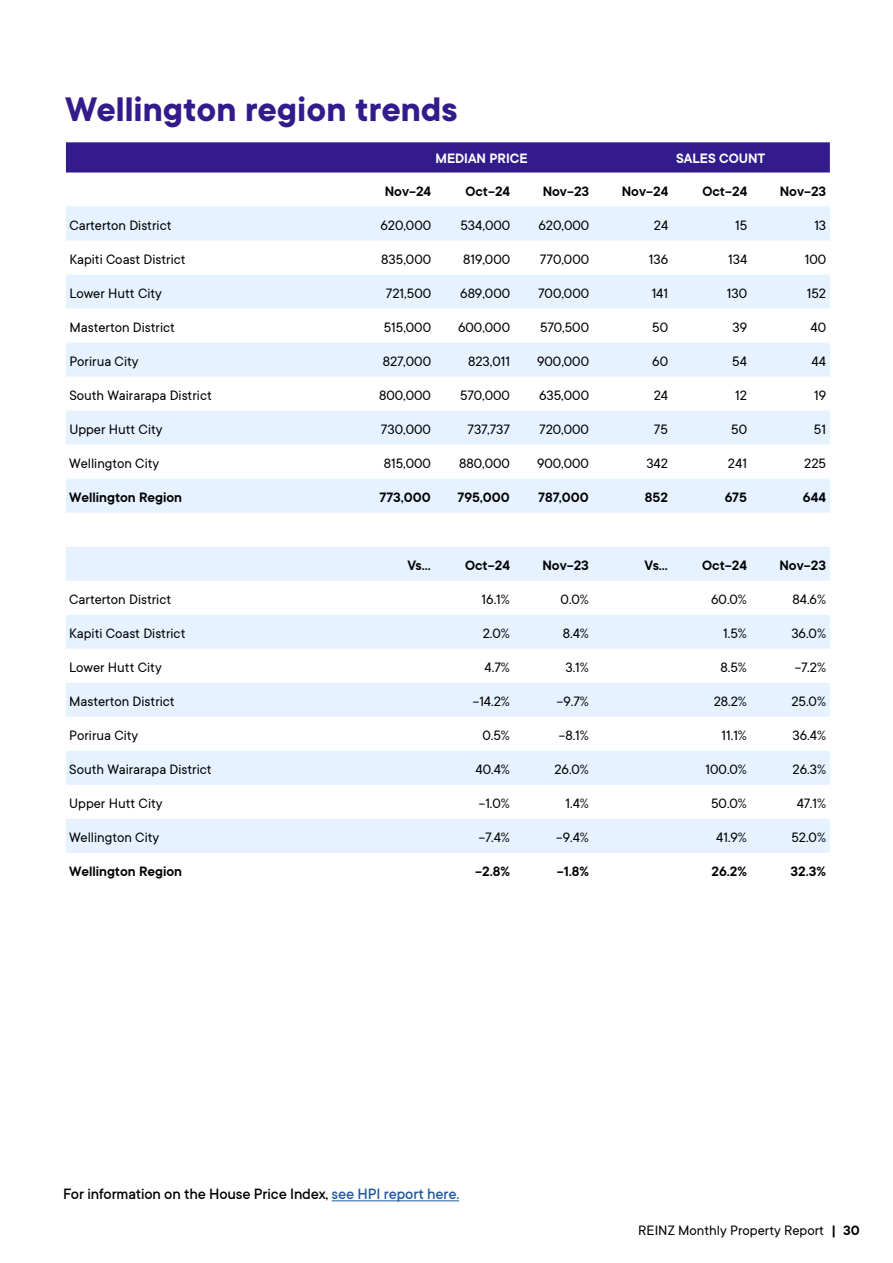
<style>
.page{position:relative;width:893px;height:1263px;background:#fff}
.page>*{position:absolute;margin:0;border:0;box-sizing:border-box;transform-origin:0 0}
.t1{font:700 37.5px "TT Commons";color:#331b8c}
.t2{font:500 16.5px "TT Commons";letter-spacing:-.01em;color:#000}
.t3{font:15px "TT Commons";color:#000}
.t4{font:600 15px "TT Commons";color:#000}
.t5{font:600 15px "TT Commons";color:#fff}
.s1{color:#22599b}
.s2{font-weight:600}
</style>
<div class="page">
<hr style="left:332px;top:1200px;width:127px;height:1px;background:#22599b">
<div style="left:66px;top:142px;width:764px;height:30px;background:#331b8c"></div>
<svg style="left:66px;top:207px;width:764px;height:646px;fill:#e6f2ff"></svg>
<h1 class="t1" style="left:65px;top:88px;width:394px">Wellington region trends</h1>
<p class="t5" style="left:435px;top:150px;width:94px">MEDIAN PRICE</p>
<p class="t5" style="left:676px;top:150px;width:91px">SALES COUNT</p>
<p class="t4" style="left:385px;top:183px;width:48px">Nov-24</p>
<p class="t4" style="left:465px;top:183px;width:46px">Oct-24</p>
<p class="t4" style="left:543px;top:183px;width:48px">Nov-23</p>
<p class="t4" style="left:622px;top:183px;width:48px">Nov-24</p>
<p class="t4" style="left:702px;top:183px;width:46px">Oct-24</p>
<p class="t4" style="left:780px;top:183px;width:48px">Nov-23</p>
<p class="t3" style="left:70px;top:217px;width:103px">Carterton District</p>
<p class="t3" style="left:380px;top:217px;width:52px">620,000</p>
<p class="t3" style="left:460px;top:217px;width:51px">534,000</p>
<p class="t3" style="left:538px;top:217px;width:52px">620,000</p>
<p class="t3" style="left:654px;top:217px;width:16px">24</p>
<p class="t3" style="left:735px;top:217px;width:14px">15</p>
<p class="t3" style="left:814px;top:217px;width:13px">13</p>
<p class="t3" style="left:69px;top:251px;width:118px">Kapiti Coast District</p>
<p class="t3" style="left:381px;top:251px;width:51px">835,000</p>
<p class="t3" style="left:463px;top:251px;width:49px">819,000</p>
<p class="t3" style="left:540px;top:251px;width:51px">770,000</p>
<p class="t3" style="left:649px;top:251px;width:21px">136</p>
<p class="t3" style="left:728px;top:251px;width:21px">134</p>
<p class="t3" style="left:805px;top:251px;width:23px">100</p>
<p class="t3" style="left:69px;top:285px;width:94px">Lower Hutt City</p>
<p class="t3" style="left:386px;top:285px;width:47px">721,500</p>
<p class="t3" style="left:460px;top:285px;width:51px">689,000</p>
<p class="t3" style="left:538px;top:285px;width:52px">700,000</p>
<p class="t3" style="left:652px;top:285px;width:18px">141</p>
<p class="t3" style="left:727px;top:285px;width:22px">130</p>
<p class="t3" style="left:807px;top:285px;width:21px">152</p>
<p class="t3" style="left:69px;top:319px;width:107px">Masterton District</p>
<p class="t3" style="left:384px;top:319px;width:49px">515,000</p>
<p class="t3" style="left:458px;top:319px;width:53px">600,000</p>
<p class="t3" style="left:540px;top:319px;width:51px">570,500</p>
<p class="t3" style="left:652px;top:319px;width:17px">50</p>
<p class="t3" style="left:732px;top:319px;width:16px">39</p>
<p class="t3" style="left:810px;top:319px;width:17px">40</p>
<p class="t3" style="left:69px;top:353px;width:71px">Porirua City</p>
<p class="t3" style="left:383px;top:353px;width:50px">827,000</p>
<p class="t3" style="left:468px;top:353px;width:44px">823,011</p>
<p class="t3" style="left:537px;top:353px;width:53px">900,000</p>
<p class="t3" style="left:652px;top:353px;width:17px">60</p>
<p class="t3" style="left:732px;top:353px;width:16px">54</p>
<p class="t3" style="left:812px;top:353px;width:16px">44</p>
<p class="t3" style="left:69px;top:387px;width:144px">South Wairarapa District</p>
<p class="t3" style="left:379px;top:387px;width:53px">800,000</p>
<p class="t3" style="left:460px;top:387px;width:51px">570,000</p>
<p class="t3" style="left:539px;top:387px;width:51px">635,000</p>
<p class="t3" style="left:654px;top:387px;width:16px">24</p>
<p class="t3" style="left:735px;top:387px;width:13px">12</p>
<p class="t3" style="left:814px;top:387px;width:14px">19</p>
<p class="t3" style="left:69px;top:421px;width:95px">Upper Hutt City</p>
<p class="t3" style="left:381px;top:421px;width:52px">730,000</p>
<p class="t3" style="left:467px;top:421px;width:44px">737,737</p>
<p class="t3" style="left:539px;top:421px;width:51px">720,000</p>
<p class="t3" style="left:654px;top:421px;width:16px">75</p>
<p class="t3" style="left:731px;top:421px;width:17px">50</p>
<p class="t3" style="left:814px;top:421px;width:14px">51</p>
<p class="t3" style="left:69px;top:455px;width:91px">Wellington City</p>
<p class="t3" style="left:384px;top:455px;width:49px">815,000</p>
<p class="t3" style="left:459px;top:455px;width:52px">880,000</p>
<p class="t3" style="left:537px;top:455px;width:53px">900,000</p>
<p class="t3" style="left:646px;top:455px;width:23px">342</p>
<p class="t3" style="left:728px;top:455px;width:21px">241</p>
<p class="t3" style="left:804px;top:455px;width:23px">225</p>
<p class="t4" style="left:69px;top:489px;width:114px">Wellington Region</p>
<p class="t4" style="left:379px;top:489px;width:53px">773,000</p>
<p class="t4" style="left:457px;top:489px;width:54px">795,000</p>
<p class="t4" style="left:538px;top:489px;width:52px">787,000</p>
<p class="t4" style="left:645px;top:489px;width:25px">852</p>
<p class="t4" style="left:725px;top:489px;width:24px">675</p>
<p class="t4" style="left:803px;top:489px;width:25px">644</p>
<p class="t4" style="left:407px;top:557px;width:25px">Vs…</p>
<p class="t4" style="left:465px;top:557px;width:46px">Oct-24</p>
<p class="t4" style="left:542px;top:557px;width:48px">Nov-23</p>
<p class="t4" style="left:644px;top:557px;width:25px">Vs…</p>
<p class="t4" style="left:702px;top:557px;width:46px">Oct-24</p>
<p class="t4" style="left:779px;top:557px;width:48px">Nov-23</p>
<p class="t3" style="left:69px;top:591px;width:103px">Carterton District</p>
<p class="t3" style="left:482px;top:591px;width:30px">16.1%</p>
<p class="t3" style="left:561px;top:591px;width:30px">0.0%</p>
<p class="t3" style="left:711px;top:591px;width:37px">60.0%</p>
<p class="t3" style="left:792px;top:591px;width:35px">84.6%</p>
<p class="t3" style="left:69px;top:625px;width:118px">Kapiti Coast District</p>
<p class="t3" style="left:483px;top:625px;width:29px">2.0%</p>
<p class="t3" style="left:563px;top:625px;width:28px">8.4%</p>
<p class="t3" style="left:723px;top:625px;width:25px">1.5%</p>
<p class="t3" style="left:791px;top:625px;width:36px">36.0%</p>
<p class="t3" style="left:69px;top:659px;width:94px">Lower Hutt City</p>
<p class="t3" style="left:485px;top:659px;width:27px">4.7%</p>
<p class="t3" style="left:565px;top:659px;width:25px">3.1%</p>
<p class="t3" style="left:721px;top:659px;width:28px">8.5%</p>
<p class="t3" style="left:795px;top:659px;width:33px">-7.2%</p>
<p class="t3" style="left:69px;top:693px;width:107px">Masterton District</p>
<p class="t3" style="left:473px;top:693px;width:39px">-14.2%</p>
<p class="t3" style="left:557px;top:693px;width:34px">-9.7%</p>
<p class="t3" style="left:714px;top:693px;width:35px">28.2%</p>
<p class="t3" style="left:791px;top:693px;width:36px">25.0%</p>
<p class="t3" style="left:69px;top:727px;width:71px">Porirua City</p>
<p class="t3" style="left:482px;top:727px;width:29px">0.5%</p>
<p class="t3" style="left:559px;top:727px;width:31px">-8.1%</p>
<p class="t3" style="left:721px;top:727px;width:27px">11.1%</p>
<p class="t3" style="left:792px;top:727px;width:35px">36.4%</p>
<p class="t3" style="left:69px;top:761px;width:144px">South Wairarapa District</p>
<p class="t3" style="left:476px;top:761px;width:36px">40.4%</p>
<p class="t3" style="left:554px;top:761px;width:36px">26.0%</p>
<p class="t3" style="left:706px;top:761px;width:43px">100.0%</p>
<p class="t3" style="left:792px;top:761px;width:35px">26.3%</p>
<p class="t3" style="left:69px;top:795px;width:95px">Upper Hutt City</p>
<p class="t3" style="left:479px;top:795px;width:33px">-1.0%</p>
<p class="t3" style="left:565px;top:795px;width:25px">1.4%</p>
<p class="t3" style="left:711px;top:795px;width:37px">50.0%</p>
<p class="t3" style="left:797px;top:795px;width:31px">47.1%</p>
<p class="t3" style="left:69px;top:829px;width:91px">Wellington City</p>
<p class="t3" style="left:479px;top:829px;width:33px">-7.4%</p>
<p class="t3" style="left:556px;top:829px;width:34px">-9.4%</p>
<p class="t3" style="left:716px;top:829px;width:32px">41.9%</p>
<p class="t3" style="left:791px;top:829px;width:36px">52.0%</p>
<p class="t4" style="left:69px;top:863px;width:114px">Wellington Region</p>
<p class="t4" style="left:475px;top:863px;width:36px">-2.8%</p>
<p class="t4" style="left:557px;top:863px;width:34px">-1.8%</p>
<p class="t4" style="left:711px;top:863px;width:37px">26.2%</p>
<p class="t4" style="left:790px;top:863px;width:37px">32.3%</p>
<p class="t2" style="left:63px;top:1185px;width:397px">For information on the House Price Index, <span class="s1">see HPI report here.</span></p>
<p class="t3" style="left:638px;top:1222px;width:223px">REINZ Monthly Property Report <span class="s2">| 30</span></p>
</div>
